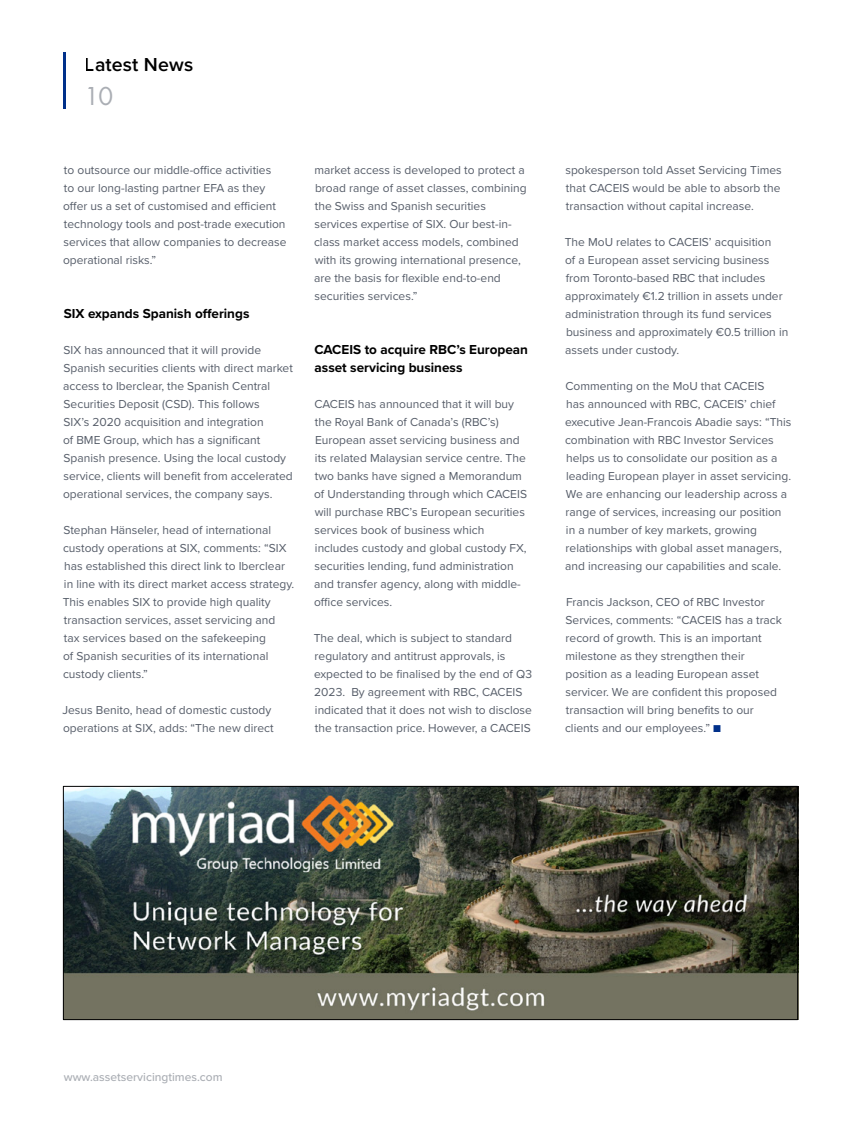
<style>
.page{position:relative;width:861px;height:1134px;background:#fff}
.page>*{position:absolute;margin:0;border:0;box-sizing:border-box;transform-origin:0 0}
.t1{font:27px "Futura PT";color:#aaaeb4}
.t2{font:600 19.5px "Proxima Nova";letter-spacing:.01em;color:#000}
.t3{font:700 13.5px/18px "Proxima Nova";color:#000}
.t4{font:12px/18px "Proxima Nova";color:#565d69}
.t5{font:500 12px "Proxima Nova";color:#aaaeb4}
.s1{color:#00308a}
</style>
<div class="page">
<hr style="left:63px;top:52px;width:2px;height:57px;background:#00308a">
<img style="left:65px;top:788px;width:731px;height:230px">
<div style="left:63px;top:786px;width:735px;height:234px;border:1px solid #000"></div>
<h2 class="t2" style="left:85px;top:50px;width:110px">Latest News</h2>
<h1 class="t1" style="left:85px;top:80px;width:30px">10</h1>
<p class="t4" style="left:63px;top:160px;width:225px">to outsource our middle-office activities<br>to our long-lasting partner EFA as they offer us a set of customised and efficient technology tools and post-trade execution services that allow companies to decrease operational risks.”</p>
<p class="t3" style="left:64px;top:304px;width:187px">SIX expands Spanish offerings</p>
<p class="t4" style="left:63px;top:340px;width:231px">SIX has announced that it will provide Spanish securities clients with direct market access to Iberclear, the Spanish Central Securities Deposit (CSD). This follows<br>SIX’s 2020 acquisition and integration<br>of BME Group, which has a significant Spanish presence. Using the local custody service, clients will benefit from accelerated operational services, the company says.</p>
<p class="t4" style="left:63px;top:520px;width:233px">Stephan Hänseler, head of international custody operations at SIX, comments: “SIX has established this direct link to Iberclear in line with its direct market access strategy.<br>This enables SIX to provide high quality transaction services, asset servicing and<br>tax services based on the safekeeping<br>of Spanish securities of its international custody clients.”</p>
<p class="t4" style="left:62px;top:700px;width:213px">Jesus Benito, head of domestic custody operations at SIX, adds: “The new direct</p>
<p class="t4" style="left:314px;top:160px;width:214px">market access is developed to protect a broad range of asset classes, combining the Swiss and Spanish securities services expertise of SIX. Our best-in&shy;class market access models, combined with its growing international presence, are the basis for flexible end-to-end securities services.”</p>
<p class="t3" style="left:314px;top:340px;width:215px">CACEIS to acquire RBC’s European asset servicing business</p>
<p class="t4" style="left:314px;top:394px;width:215px">CACEIS has announced that it will buy the Royal Bank of Canada’s (RBC’s)<br>European asset servicing business and its related Malaysian service centre. The two banks have signed a Memorandum of Understanding through which CACEIS will purchase RBC’s European securities services book of business which includes custody and global custody FX, securities lending, fund administration and transfer agency, along with middle&shy;office services.</p>
<p class="t4" style="left:314px;top:628px;width:220px">The deal, which is subject to standard regulatory and antitrust approvals, is expected to be finalised by the end of Q3<br>2023. By agreement with RBC, CACEIS indicated that it does not wish to disclose the transaction price. However, a CACEIS</p>
<p class="t4" style="left:565px;top:160px;width:218px;text-align:justify">spokesperson told Asset Servicing Times that CACEIS would be able to absorb the transaction without capital increase.</p>
<p class="t4" style="left:565px;top:232px;width:225px">The MoU relates to CACEIS’ acquisition<br>of a European asset servicing business from Toronto-based RBC that includes approximately €1.2 trillion in assets under administration through its fund services business and approximately €0.5 trillion in assets under custody.</p>
<p class="t4" style="left:565px;top:376px;width:228px">Commenting on the MoU that CACEIS<br>has announced with RBC, CACEIS’ chief executive Jean-Francois Abadie says: “This combination with RBC Investor Services helps us to consolidate our position as a leading European player in asset servicing.<br>We are enhancing our leadership across a range of services, increasing our position in a number of key markets, growing relationships with global asset managers, and increasing our capabilities and scale.</p>
<p class="t4" style="left:565px;top:592px;width:219px">Francis Jackson, CEO of RBC Investor Services, comments: “CACEIS has a track record of growth. This is an important milestone as they strengthen their position as a leading European asset servicer. We are confident this proposed transaction will bring benefits to our clients and our employees.” <span class="s1">■</span></p>
<p class="t5" style="left:64px;top:1068px;width:160px">www.assetservicingtimes.com</p>
</div>
